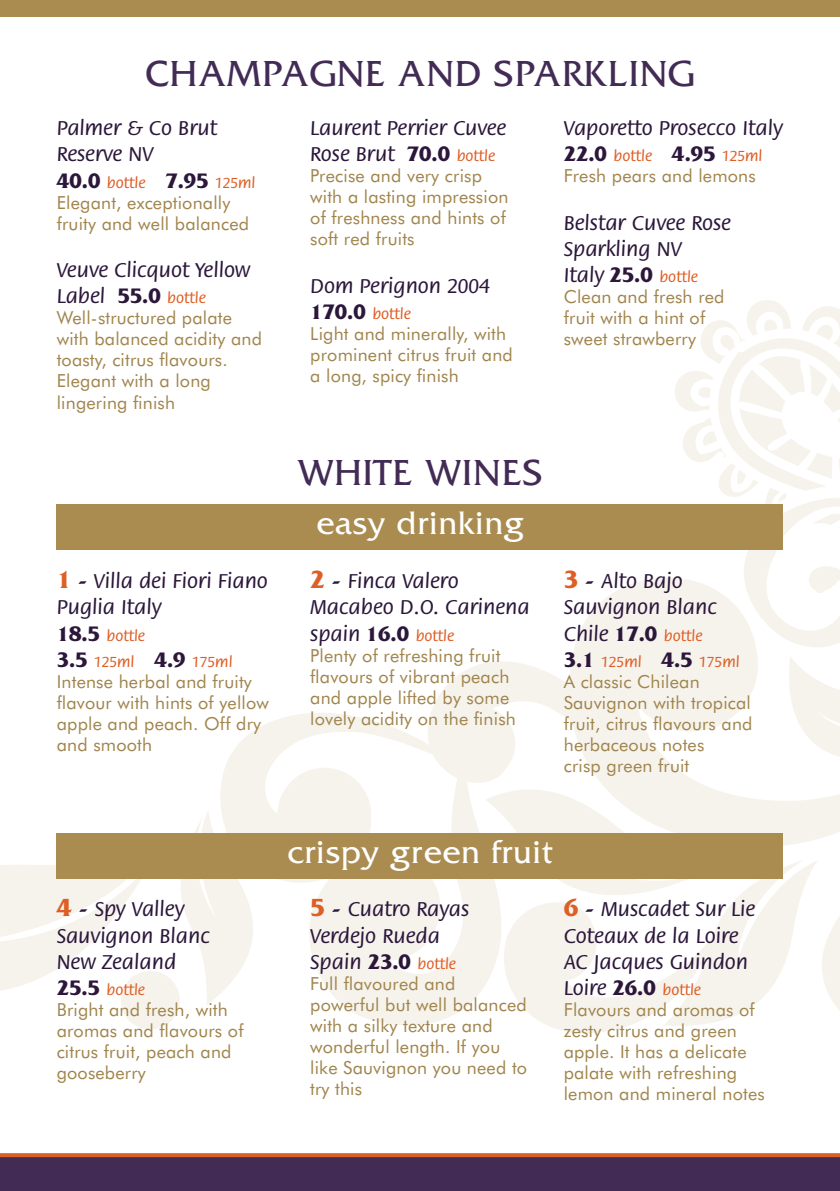
<style>
.page{position:relative;width:840px;height:1191px;background:#fff}
.page>*{position:absolute;margin:0;border:0;box-sizing:border-box;transform-origin:0 0}
.t1{font:38px "Friz Quadrata";letter-spacing:.03em;color:#422b54}
.t2{font:34px "Friz Quadrata";letter-spacing:.03em;color:#fff}
.t3{font:500 22px/26.4px "Flora";color:#2c173b}
.t4{font:18px/21px "Futura BT";letter-spacing:.01em;color:#a0844b}
.t5{font:500 16px/26.4px "Flora";color:#de5f26}
.s1{font-family:"Friz Quadrata";font-weight:700;font-size:22px;color:#2c173b}
.s2{font-size:22px;color:#2c173b}
.s3{font-family:"Friz Quadrata";font-weight:700}
.s4{font-size:16px;color:#de5f26}
.s5{font-family:"Friz Quadrata";font-weight:700;font-size:26px;color:#de5f26}
</style>
<div class="page">
<svg style="left:675px;top:300px;width:165px;height:343px"></svg>
<svg style="left:220px;top:555px;width:619px;height:478px"></svg>
<svg style="left:0;top:809px;width:269px;height:224px"></svg>
<div style="left:0;top:0;width:839px;height:17px;background:#aa8c50"></div>
<svg style="left:0;top:1153px;width:839px;height:38px"></svg>
<div style="left:57px;top:504px;width:725px;height:46px;background:#aa8c50"></div>
<div style="left:57px;top:833px;width:725px;height:45px;background:#aa8c50"></div>
<h1 class="t1" style="left:146px;top:52px;width:549px">CHAMPAGNE AND SPARKLING</h1>
<p class="t3" style="left:57px;top:115px;width:162px">Palmer &amp; Co Brut<br>Reserve NV</p>
<p class="t5" style="left:57px;top:170px;width:200px"><span class="s1">40.0</span> bottle <span class="s1">7.95</span> 125ml</p>
<p class="t4" style="left:57px;top:191px;width:194px">Elegant, exceptionally fruity and well balanced</p>
<p class="t3" style="left:57px;top:257px;width:195px">Veuve Clicquot Yellow</p>
<p class="t5" style="left:57px;top:285px;width:150px"><span class="s2">Label</span> <span class="s1">55.0</span> bottle</p>
<p class="t4" style="left:57px;top:307px;width:207px">Well-structured palate with balanced acidity and toasty, citrus flavours.<br>Elegant with a long lingering finish</p>
<p class="t3" style="left:310px;top:115px;width:197px">Laurent Perrier Cuvee<br>Rose Brut <span class="s3">70.0</span> <span class="s4">bottle</span></p>
<p class="t4" style="left:310px;top:165px;width:200px">Precise and very crisp with a lasting impression of freshness and hints of soft red fruits</p>
<p class="t3" style="left:310px;top:273px;width:181px">Dom Perignon 2004</p>
<p class="t5" style="left:310px;top:301px;width:102px"><span class="s1">170.0</span> bottle</p>
<p class="t4" style="left:310px;top:323px;width:204px">Light and minerally, with prominent citrus fruit and a long, spicy finish</p>
<p class="t3" style="left:563px;top:115px;width:220px">Vaporetto Prosecco Italy</p>
<p class="t5" style="left:563px;top:143px;width:200px"><span class="s1">22.0</span> bottle <span class="s1">4.95</span> 125ml</p>
<p class="t4" style="left:563px;top:165px;width:193px">Fresh pears and lemons</p>
<p class="t3" style="left:563px;top:210px;width:169px">Belstar Cuvee Rose<br>Sparkling NV</p>
<p class="t5" style="left:563px;top:264px;width:136px"><span class="s2">Italy</span> <span class="s1">25.0</span> bottle</p>
<p class="t4" style="left:563px;top:286px;width:162px">Clean and fresh red fruit with a hint of sweet strawberry</p>
<p class="t3" style="left:57px;top:568px;width:213px"><span class="s5">1</span> <span class="s3">-</span> Villa dei Fiori Fiano<br>Puglia Italy</p>
<p class="t5" style="left:57px;top:623px;width:177px"><span class="s1">18.5</span> bottle<br><span class="s1">3.5</span> 125ml <span class="s1">4.9</span> 175ml</p>
<p class="t4" style="left:57px;top:671px;width:214px">Intense herbal and fruity flavour with hints of yellow apple and peach. Off dry and smooth</p>
<h1 class="t1" style="left:297px;top:452px;width:185px">WHITE WINES</h1>
<h2 class="t2" style="left:317px;top:503px;width:208px">EASY DRINKING</h2>
<p class="t3" style="left:310px;top:568px;width:221px"><span class="s5">2</span> <span class="s3">-</span> Finca Valero<br>Macabeo D.O. Carinena</p>
<p class="t5" style="left:310px;top:623px;width:145px"><span class="s2">spain</span> <span class="s1">16.0</span> bottle</p>
<p class="t4" style="left:310px;top:645px;width:207px">Plenty of refreshing fruit flavours of vibrant peach and apple lifted by some lovely acidity on the finish</p>
<p class="t3" style="left:563px;top:568px;width:154px"><span class="s5">3</span> <span class="s3">-</span> Alto Bajo<br>Sauvignon Blanc</p>
<p class="t5" style="left:563px;top:623px;width:177px"><span class="s2">Chile</span> <span class="s1">17.0</span> bottle<br><span class="s1">3.1</span> 125ml <span class="s1">4.5</span> 175ml</p>
<p class="t4" style="left:563px;top:671px;width:190px">A classic Chilean<br>Sauvignon with tropical fruit, citrus flavours and herbaceous notes<br>crisp green fruit</p>
<p class="t3" style="left:57px;top:896px;width:154px"><span class="s5">4</span> <span class="s3">-</span> Spy Valley<br>Sauvignon Blanc<br>New Zealand</p>
<p class="t5" style="left:57px;top:977px;width:90px"><span class="s1">25.5</span> bottle</p>
<p class="t4" style="left:57px;top:999px;width:188px">Bright and fresh, with aromas and flavours of citrus fruit, peach and gooseberry</p>
<h2 class="t2" style="left:288px;top:832px;width:266px">CRISPY GREEN FRUIT</h2>
<p class="t3" style="left:310px;top:896px;width:160px"><span class="s5">5</span> <span class="s3">-</span> Cuatro Rayas<br>Verdejo Rueda</p>
<p class="t5" style="left:310px;top:951px;width:147px"><span class="s2">Spain</span> <span class="s1">23.0</span> bottle</p>
<p class="t4" style="left:310px;top:973px;width:218px">Full flavoured and powerful but well balanced with a silky texture and wonderful length. If you like Sauvignon you need to try this</p>
<p class="t3" style="left:563px;top:896px;width:193px"><span class="s5">6</span> <span class="s3">-</span> Muscadet Sur Lie<br>Coteaux de la Loire<br>AC Jacques Guindon</p>
<p class="t5" style="left:563px;top:977px;width:139px"><span class="s2">Loire</span> <span class="s1">26.0</span> bottle</p>
<p class="t4" style="left:563px;top:999px;width:202px">Flavours and aromas of zesty citrus and green apple. It has a delicate palate with refreshing lemon and mineral notes</p>
</div>
